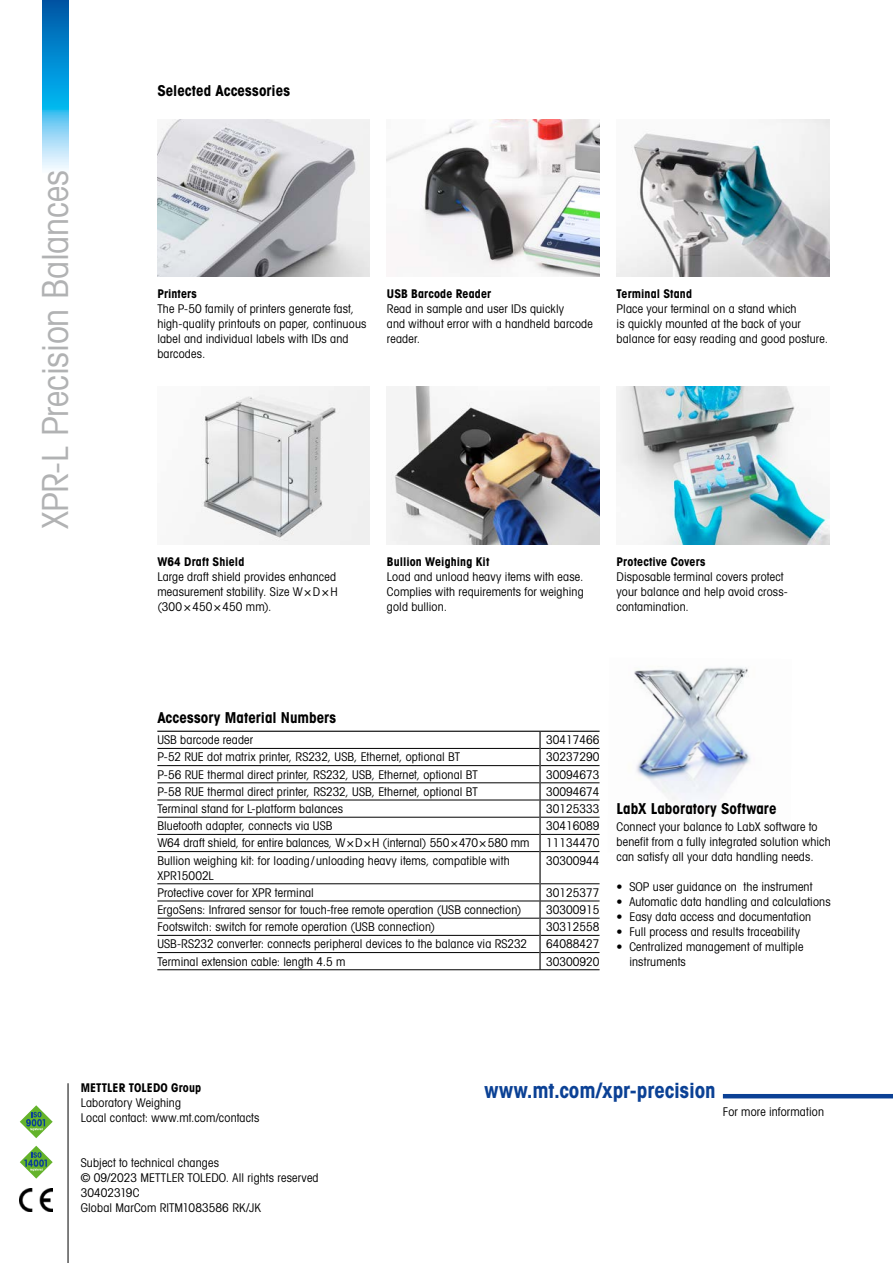
<style>
.page{position:relative;width:893px;height:1263px;background:#fff}
.page>*{position:absolute;margin:0;border:0;box-sizing:border-box;transform-origin:0 0}
.t1{font:36px "Avant Gardefor MT Bk";letter-spacing:-.01em;color:#b1b2b3}
.t2{font:21px "Avant Gardefor MT Bd";color:#0b4195}
.t3{font:15px "Avant Gardefor MT Bd";letter-spacing:.005em;color:#000}
.t4{font:12px/15px "Avant Gardefor MT Bk";letter-spacing:.015em;color:#000}
.t5{font:12px "Avant Gardefor MT Bd";letter-spacing:.01em;color:#000}
</style>
<div class="page">
<hr style="left:68px;top:1083px;width:1px;height:180px;background:#000">
<hr style="left:723px;top:1094px;width:170px;height:4px;background:#0b4195">
<svg style="left:43px;top:0;width:25px;height:170px;background:#39a5dc"></svg>
<svg style="left:20px;top:1105px;width:33px;height:33px"></svg>
<svg style="left:20px;top:1146px;width:33px;height:32px"></svg>
<img style="left:20px;top:1188px;width:33px;height:24px">
<img style="left:634px;top:667px;width:117px;height:137px">
<img style="left:387px;top:387px;width:213px;height:157px">
<hr style="left:157px;top:748px;width:382px;height:1px;background:#000">
<hr style="left:541px;top:748px;width:59px;height:1px;background:#000">
<hr style="left:157px;top:765px;width:382px;height:1px;background:#000">
<hr style="left:157px;top:782px;width:382px;height:1px;background:#000">
<hr style="left:541px;top:782px;width:59px;height:1px;background:#000">
<hr style="left:157px;top:800px;width:382px;height:1px;background:#000">
<hr style="left:157px;top:817px;width:382px;height:1px;background:#000">
<hr style="left:541px;top:817px;width:59px;height:1px;background:#000">
<hr style="left:157px;top:834px;width:382px;height:1px;background:#000">
<hr style="left:541px;top:834px;width:59px;height:1px;background:#000">
<hr style="left:157px;top:851px;width:382px;height:1px;background:#000">
<hr style="left:541px;top:851px;width:59px;height:1px;background:#000">
<hr style="left:157px;top:883px;width:382px;height:1px;background:#000">
<hr style="left:541px;top:883px;width:59px;height:1px;background:#000">
<hr style="left:157px;top:901px;width:382px;height:1px;background:#000">
<hr style="left:541px;top:901px;width:59px;height:1px;background:#000">
<hr style="left:157px;top:918px;width:382px;height:1px;background:#000">
<hr style="left:541px;top:918px;width:59px;height:1px;background:#000">
<hr style="left:157px;top:935px;width:382px;height:1px;background:#000">
<hr style="left:541px;top:935px;width:59px;height:1px;background:#000">
<hr style="left:157px;top:952px;width:382px;height:1px;background:#000">
<hr style="left:541px;top:952px;width:59px;height:1px;background:#000">
<hr style="left:541px;top:765px;width:59px;height:1px;background:#000">
<hr style="left:541px;top:800px;width:59px;height:1px;background:#000">
<hr style="left:540px;top:969px;width:60px;height:1px;background:#000">
<svg style="left:539px;top:732px;width:2px;height:119px"></svg>
<hr style="left:539px;top:851px;width:2px;height:33px;background:#000">
<svg style="left:539px;top:884px;width:2px;height:85px"></svg>
<hr style="left:157px;top:969px;width:383px;height:1px;background:#000">
<hr style="left:157px;top:731px;width:383px;height:1px;background:#000">
<hr style="left:540px;top:731px;width:60px;height:1px;background:#000">
<img style="left:201px;top:387px;width:169px;height:157px">
<img style="left:617px;top:387px;width:212px;height:157px">
<img style="left:617px;top:119px;width:212px;height:157px">
<img style="left:387px;top:119px;width:213px;height:157px">
<img style="left:157px;top:119px;width:213px;height:157px">
<h1 class="t1" style="left:33px;top:529px;width:361px;rotate:-90deg">XPR-L Precision Balances</h1>
<p class="t3" style="left:157px;top:81px;width:134px">Selected Accessories</p>
<p class="t5" style="left:157px;top:286px;width:41px">Printers</p>
<p class="t4" style="left:157px;top:301px;width:211px">The P-50 family of printers generate fast, high-quality printouts on paper, continuous label and individual labels with IDs and barcodes.</p>
<p class="t5" style="left:387px;top:286px;width:106px">USB Barcode Reader</p>
<p class="t4" style="left:387px;top:301px;width:207px">Read in sample and user IDs quickly<br>and without error with a handheld barcode reader.</p>
<p class="t5" style="left:617px;top:286px;width:77px">Terminal Stand</p>
<p class="t4" style="left:617px;top:301px;width:213px">Place your terminal on a stand which<br>is quickly mounted at the back of your balance for easy reading and good posture.</p>
<p class="t5" style="left:157px;top:554px;width:89px">W64 Draft Shield</p>
<p class="t4" style="left:157px;top:569px;width:182px">Large draft shield provides enhanced measurement stability. Size W×D×H (300×450×450 mm).</p>
<p class="t5" style="left:387px;top:554px;width:104px">Bullion Weighing Kit</p>
<p class="t4" style="left:387px;top:569px;width:198px;text-align:justify">Load and unload heavy items with ease.<br>Complies with requirements for weighing gold bullion.</p>
<p class="t5" style="left:617px;top:554px;width:90px">Protective Covers</p>
<p class="t4" style="left:617px;top:569px;width:173px">Disposable terminal covers protect your balance and help avoid cross&shy;contamination.</p>
<p class="t3" style="left:157px;top:708px;width:180px">Accessory Material Numbers</p>
<p class="t4" style="left:157px;top:732px;width:97px">USB barcode reader</p>
<p class="t4" style="left:546px;top:732px;width:55px">30417466</p>
<p class="t4" style="left:157px;top:749px;width:304px">P-52 RUE dot matrix printer, RS232, USB, Ethernet, optional BT</p>
<p class="t4" style="left:546px;top:749px;width:55px">30237290</p>
<p class="t4" style="left:157px;top:766px;width:322px">P-56 RUE thermal direct printer, RS232, USB, Ethernet, optional BT</p>
<p class="t4" style="left:546px;top:766px;width:55px">30094673</p>
<p class="t4" style="left:157px;top:784px;width:322px">P-58 RUE thermal direct printer, RS232, USB, Ethernet, optional BT</p>
<p class="t4" style="left:546px;top:784px;width:55px">30094674</p>
<p class="t4" style="left:157px;top:801px;width:187px">Terminal stand for L-platform balances</p>
<p class="t4" style="left:546px;top:801px;width:55px">30125333</p>
<p class="t4" style="left:157px;top:818px;width:177px">Bluetooth adapter, connects via USB</p>
<p class="t4" style="left:546px;top:818px;width:55px">30416089</p>
<p class="t4" style="left:157px;top:835px;width:374px">W64 draft shield, for entire balances, W×D×H (internal) 550×470×580 mm</p>
<p class="t4" style="left:546px;top:835px;width:55px">11134470</p>
<p class="t4" style="left:157px;top:852px;width:354px">Bullion weighing kit: for loading /unloading heavy items, compatible with<br>XPR15002L</p>
<p class="t4" style="left:546px;top:852px;width:55px">30300944</p>
<p class="t4" style="left:157px;top:885px;width:158px">Protective cover for XPR terminal</p>
<p class="t4" style="left:546px;top:885px;width:55px">30125377</p>
<p class="t4" style="left:157px;top:902px;width:366px">ErgoSens: Infrared sensor for touch-free remote operation (USB connection)</p>
<p class="t4" style="left:546px;top:902px;width:55px">30300915</p>
<p class="t4" style="left:157px;top:919px;width:279px">Footswitch: switch for remote operation (USB connection)</p>
<p class="t4" style="left:546px;top:919px;width:55px">30312558</p>
<p class="t4" style="left:157px;top:936px;width:371px">USB-RS232 converter: connects peripheral devices to the balance via RS232</p>
<p class="t4" style="left:546px;top:936px;width:55px">64088427</p>
<p class="t4" style="left:157px;top:953px;width:190px">Terminal extension cable: length 4.5 m</p>
<p class="t4" style="left:546px;top:953px;width:55px">30300920</p>
<p class="t3" style="left:617px;top:799px;width:161px">LabX Laboratory Software</p>
<p class="t4" style="left:617px;top:819px;width:216px">Connect your balance to LabX software to benefit from a fully integrated solution which can satisfy all your data handling needs.</p>
<p class="t4" style="left:617px;top:879px;width:197px">• SOP user guidance on the instrument</p>
<p class="t4" style="left:617px;top:894px;width:216px">• Automatic data handling and calculations</p>
<p class="t4" style="left:617px;top:909px;width:196px">• Easy data access and documentation</p>
<p class="t4" style="left:617px;top:924px;width:185px">• Full process and results traceability</p>
<p class="t4" style="left:629px;top:939px;width:176px;text-indent:-13px">• Centralized management of multiple instruments</p>
<p class="t5" style="left:81px;top:1080px;width:122px">METTLER TOLEDO Group</p>
<p class="t4" style="left:81px;top:1095px;width:180px">Laboratory Weighing<br>Local contact: www.mt.com/contacts</p>
<p class="t4" style="left:81px;top:1155px;width:239px">Subject to technical changes<br>© 09/2023 METTLER TOLEDO. All rights reserved<br>30402319C<br>Global MarCom RITM1083586 RK/JK</p>
<h2 class="t2" style="left:485px;top:1077px;width:233px">www.mt.com/xpr-precision</h2>
<p class="t4" style="left:723px;top:1103px;width:103px">For more information</p>
</div>
